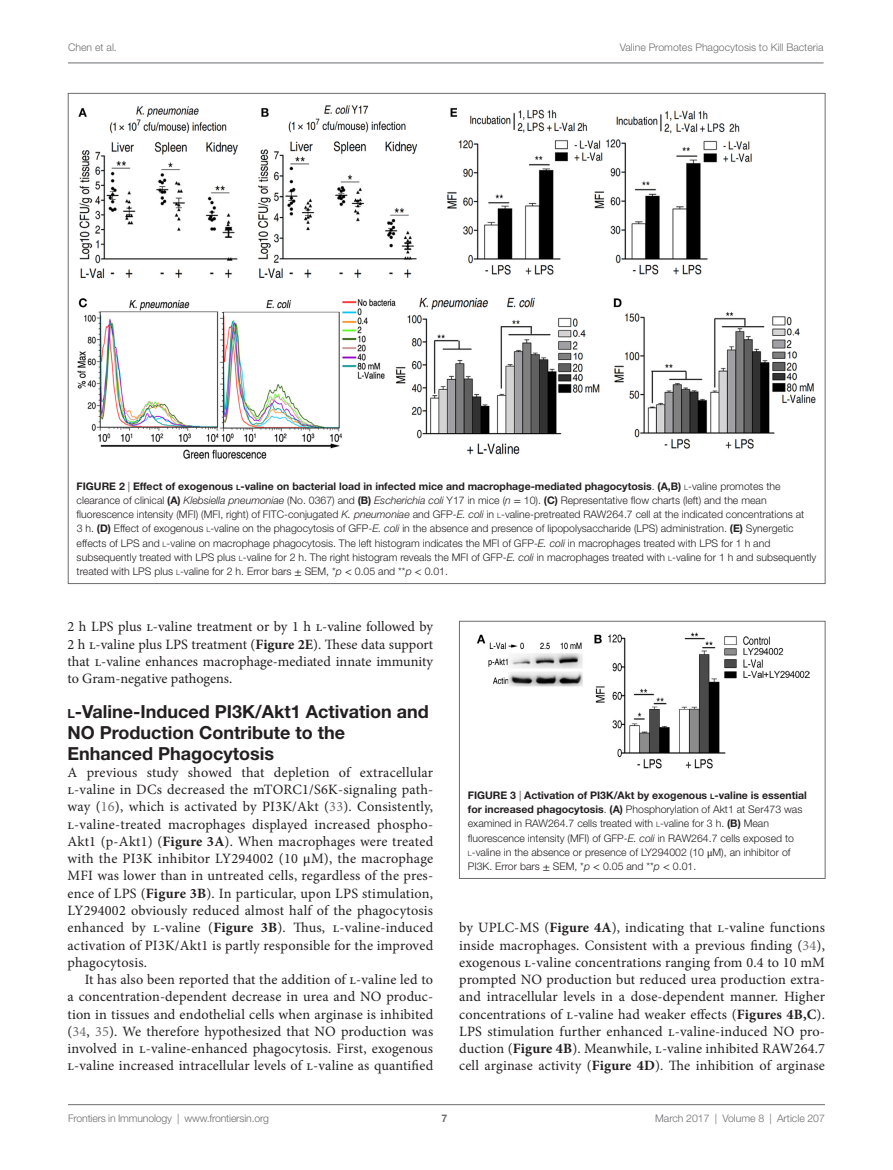
<style>
.page{position:relative;width:893px;height:1170px;background:#fff}
.page>*{position:absolute;margin:0;border:0;box-sizing:border-box;transform-origin:0 0}
.t1{font:700 18px/21px "Helvetica Neue LT Std";color:#231f20}
.t2{font:14.25px/17.2px "Minion Pro";letter-spacing:.01em;color:#231f20;text-align:justify}
.t3{font:300 10.5px/14.2px "Helvetica Neue LT Std";color:#231f20}
.t4{font:300 10.5px "Helvetica Neue LT Std";color:#6c6d70}
.t5{font:700 10.5px "Helvetica Neue LT Std";color:#6c6d70}
.s1{font-weight:700}
.s2{font-weight:700;font-size:7.35px}
.s3{font-size:7.35px}
.s4{font-style:italic}
.s5{font-family:"STIX General";font-weight:400}
.s6{font-style:inherit}
.s7{font-size:12.6px}
.s8{color:#6c6d70}
.s9{font-family:"STIX General"}
</style>
<div class="page">
<img style="left:77px;top:105px;width:739px;height:354px">
<img style="left:476px;top:632px;width:333px;height:136px">
<div style="left:459px;top:621px;width:366px;height:257px;border:1px solid #6c6d70"></div>
<hr style="left:68px;top:1104px;width:757px;height:1px;background:#6c6d70">
<hr style="left:68px;top:63px;width:755px;height:1px;background:#6c6d70">
<p class="t4" style="left:68px;top:41px;width:50px">Chen et al.</p>
<p class="t4" style="left:620px;top:41px;width:205px">Valine Promotes Phagocytosis to Kill Bacteria</p>
<p class="t3" style="left:77px;top:478px;width:741px"><span class="s1">FIG URE 2</span> | <span class="s1">Effect of exogenous</span> <span class="s2">l</span><span class="s1">-valine on bacterial load in infected mice and macrophage-mediated phagocytosis</span>. <span class="s1">(A,B)</span> <span class="s3">l</span>-valine promotes the clearance of clinical <span class="s1">(A)</span> <span class="s4">Klebsiella pneumoniae</span> (No. 0367) and <span class="s1">(B)</span> <span class="s4">Escherichia coli</span> Y17 in mice (<span class="s4">n</span> <span class="s5">=</span> 10). <span class="s1">(C)</span> Representative flow charts (left) and the mean fluorescence intensity (MFI) (MFI, right) of FITC-conjugated <span class="s4">K. pneumoniae</span> and GFP-<span class="s4">E. coli</span> in <span class="s3">l</span><span class="s6">-</span>valine-pretreated RAW264.7 cell at the indicated concentrations at<br>3 h. <span class="s1">(D)</span> Effect of exogenous <span class="s3">l</span>-valine on the phagocytosis of GFP-<span class="s4">E. coli</span> in the absence and presence of lipopolysaccharide (LPS) administration. <span class="s1">(E)</span> Synergetic effects of LPS and <span class="s3">l</span>-valine on macrophage phagocytosis. The left histogram indicates the MFI of GFP-<span class="s4">E. coli</span> in macrophages treated with LPS for 1 h and subsequently treated with LPS plus <span class="s3">l</span>-valine for 2 h. The right histogram reveals the MFI of GFP-<span class="s4">E. coli</span> in macrophages treated with <span class="s3">l</span>-valine for 1 h and subsequently treated with LPS plus <span class="s3">l</span>-valine for 2 h. Error bars <span class="s5">±</span> SEM, *<span class="s4">p</span> <span class="s5">&lt;</span> 0.05 and **<span class="s4">p</span> <span class="s5">&lt;</span> 0.01.</p>
<p class="t2" style="left:68px;top:618px;width:367px">2 h LPS plus l-valine treatment or by 1 h l-valine followed by 2 h l-valine plus LPS treatment (<span class="s1">Figure 2E</span>). These data support that l-valine enhances macrophage-mediated innate immunity to Gram-negative pathogens.</p>
<p class="t1" style="left:68px;top:700px;width:363px"><span class="s7">l</span>-Valine-Induced PI3K/Akt1 Activation and<br>NO Production Contribute to the<br>Enhanced Phagocytosis</p>
<p class="t2" style="left:68px;top:763px;width:367px">A previous study showed that depletion of extracellular l-valine in DCs decreased the mTORC1/S6K-signaling path&shy;way (<span class="s8">16</span>), which is activated by PI3K/Akt (<span class="s8">33</span>). Consistently, l-valine-treated macrophages displayed increased phospho-Akt1 (p-Akt1) (<span class="s1">Figure 3A</span>). When macrophages were treated with the PI3K inhibitor LY294002 (10 <span class="s9">μ</span>M), the macrophage MFI was lower than in untreated cells, regardless of the pres&shy;ence of LPS (<span class="s1">Figure 3B</span>). In particular, upon LPS stimulation, LY294002 obviously reduced almost half of the phagocytosis enhanced by l-valine (<span class="s1">Figure 3B</span>). Thus, l-valine-induced activation of PI3K/Akt1 is partly responsible for the improved phagocytosis.</p>
<p class="t2" style="left:68px;top:970px;width:367px;text-indent:17px">It has also been reported that the addition of l-valine led to a concentration-dependent decrease in urea and NO produc&shy;tion in tissues and endothelial cells when arginase is inhibited (<span class="s8">34</span>, <span class="s8">35</span>). We therefore hypothesized that NO production was involved in l-valine-enhanced phagocytosis. First, exogenous l-valine increased intracellular levels of l-valine as quantified</p>
<p class="t3" style="left:468px;top:787px;width:340px"><span class="s1">FIG URE 3</span> | <span class="s1">Activation of PI3K/Akt by exogenous</span> <span class="s2">l</span><span class="s1">-valine is essential for increased phagocytosis</span>. <span class="s1">(A)</span> Phosphorylation of Akt1 at Ser473 was examined in RAW264.7 cells treated with <span class="s3">l</span>-valine for 3 h. <span class="s1">(B)</span> Mean fluorescence intensity (MFI) of GFP-<span class="s4">E. coli</span> in RAW264.7 cells exposed to <span class="s3">l</span>-valine in the absence or presence of LY294002 (10 <span class="s5">μ</span>M), an inhibitor of PI3K. Error bars <span class="s5">±</span> SEM, *<span class="s4">p</span> <span class="s5">&lt;</span> 0.05 and **<span class="s4">p</span> <span class="s5">&lt;</span> 0.01.</p>
<p class="t2" style="left:459px;top:919px;width:367px">by UPLC-MS (<span class="s1">Figure 4A</span>), indicating that l-valine functions inside macrophages. Consistent with a previous finding (<span class="s8">34</span>), exogenous l-valine concentrations ranging from 0.4 to 10 mM prompted NO production but reduced urea production extra&shy;and intracellular levels in a dose-dependent manner. Higher concentrations of l-valine had weaker effects (<span class="s1">Figures 4B,C</span>).<br>LPS stimulation further enhanced l-valine-induced NO pro&shy;duction (<span class="s1">Figure 4B</span>). Meanwhile, l-valine inhibited RAW264.7 cell arginase activity (<span class="s1">Figure 4D</span>). The inhibition of arginase</p>
<p class="t4" style="left:68px;top:1111px;width:203px">Frontiers in Immunology | www.frontiersin.org</p>
<p class="t4" style="left:655px;top:1111px;width:171px">March 2017 | Volume 8 | Article 207</p>
<p class="t5" style="left:441px;top:1111px;width:7px">7</p>
</div>
